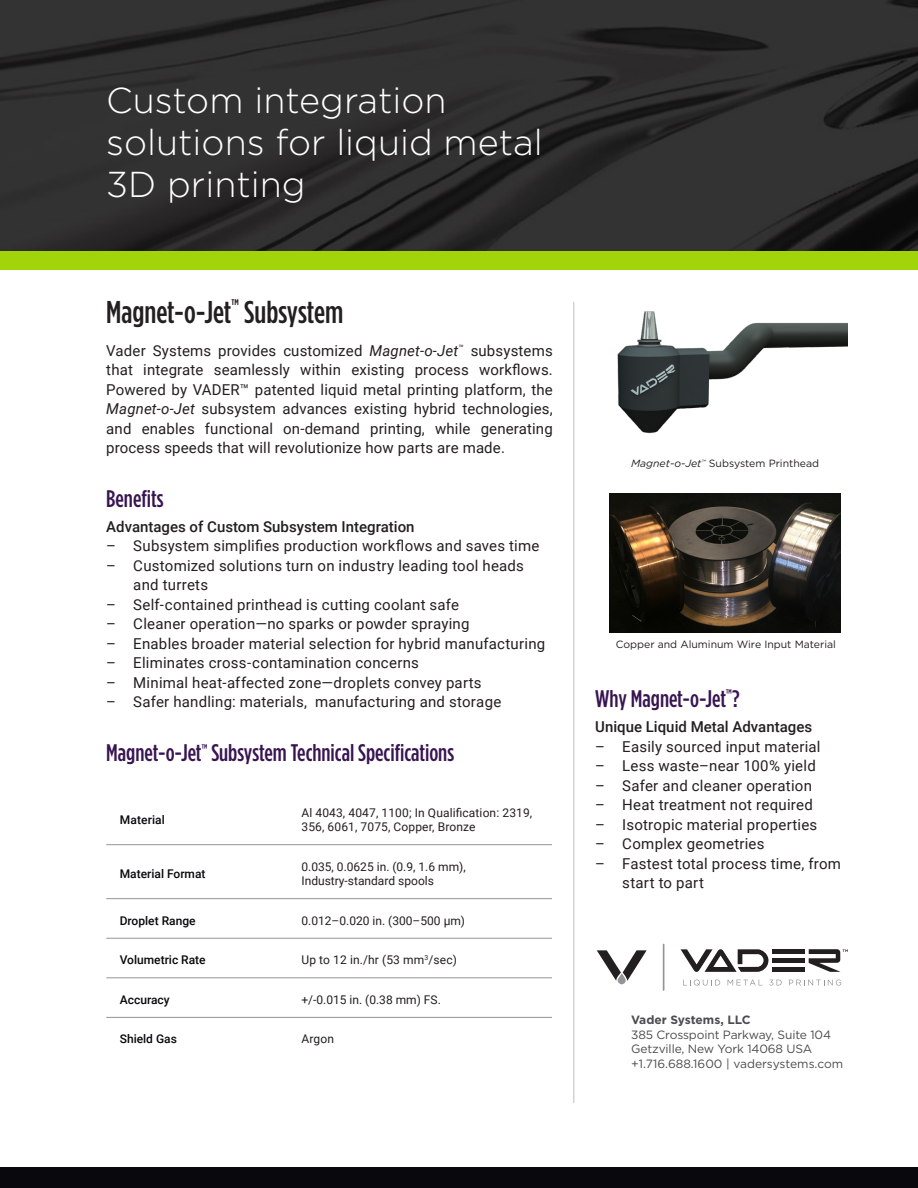
<style>
.page{position:relative;width:918px;height:1188px;background:#fff}
.page>*{position:absolute;margin:0;border:0;box-sizing:border-box;transform-origin:0 0}
.Page_Title{font:300 36px/42px "Gotham";color:#fff}
.Heading1{font:500 31.5px "Gotham Condensed";color:#231f20}
.Heading2{font:500 24px "Gotham Condensed";color:#381451}
.t1{font:15px/19.5px "Roboto";letter-spacing:.015em;color:#231f20}
.Heading3{font:500 15px "Roboto";color:#231f20}
.Table_Text_-__Body{font:12px/14.4px "Roboto";letter-spacing:.01em;color:#231f20}
.t2{font:12px/14.4px "Gotham";letter-spacing:-.01em;color:#4b4c4d}
.t3{font:500 12px "Roboto";color:#08080d}
.t4{font:700 12px "Gotham";letter-spacing:-.005em;color:#4b4c4d}
.Figure_Caption{font:10.5px "Gotham";color:#231f20}
.s1{font-style:italic}
</style>
<div class="page">
<div style="left:0;top:1167px;width:918px;height:21px;background:#08080d"></div>
<hr style="left:574px;top:302px;width:1px;height:801px;background:#bcbdc0">
<div style="left:0;top:251px;width:918px;height:19px;background:#a2d40a"></div>
<img style="left:0;top:0;width:918px;height:251px">
<img style="left:617px;top:311px;width:231px;height:123px">
<svg style="left:681px;top:949px;width:87px;height:23px"></svg>
<div style="left:772px;top:949px;width:32px;height:5px;background:#231f20"></div>
<div style="left:772px;top:958px;width:32px;height:5px;background:#231f20"></div>
<div style="left:772px;top:967px;width:32px;height:5px;background:#231f20"></div>
<svg style="left:597px;top:950px;width:50px;height:34px"></svg>
<hr style="left:663px;top:945px;width:1px;height:45px;background:#939598">
<svg style="left:683px;top:980px;width:37px;height:6px"></svg>
<svg style="left:728px;top:980px;width:34px;height:5px"></svg>
<svg style="left:769px;top:980px;width:13px;height:6px"></svg>
<svg style="left:789px;top:980px;width:52px;height:6px"></svg>
<svg style="left:809px;top:949px;width:39px;height:23px"></svg>
<hr style="left:106px;top:844px;width:182px;height:1px;background:#939598">
<hr style="left:288px;top:844px;width:264px;height:1px;background:#939598">
<hr style="left:106px;top:898px;width:182px;height:1px;background:#939598">
<hr style="left:288px;top:898px;width:264px;height:1px;background:#939598">
<hr style="left:106px;top:938px;width:182px;height:1px;background:#939598">
<hr style="left:288px;top:938px;width:264px;height:1px;background:#939598">
<hr style="left:106px;top:977px;width:182px;height:1px;background:#939598">
<hr style="left:288px;top:977px;width:264px;height:1px;background:#939598">
<hr style="left:288px;top:1017px;width:264px;height:1px;background:#939598">
<hr style="left:106px;top:1017px;width:182px;height:1px;background:#939598">
<img style="left:609px;top:494px;width:232px;height:139px">
<p class="Page_Title" style="left:106px;top:79px;width:438px">Custom integration solutions for liquid metal<br>3D printing</p>
<p class="Heading1" style="left:106px;top:294px;width:239px">Magnet-o-Jet<sup>™</sup> Subsystem</p>
<p class="t1" style="left:106px;top:340px;width:448px;text-align:justify">Vader Systems provides customized <span class="s1">Magnet-o-Jet</span><sup>™</sup> subsystems that integrate seamlessly within existing process workflows.<br>Powered by VADER™ patented liquid metal printing platform, the <span class="s1">Magnet-o-Jet</span> subsystem advances existing hybrid technologies, and enables functional on-demand printing, while generating process speeds that will revolutionize how parts are made.</p>
<p class="Heading2" style="left:106px;top:486px;width:59px">Benefits</p>
<p class="Heading3" style="left:106px;top:516px;width:310px">Advantages of Custom Subsystem Integration</p>
<p class="t1" style="left:106px;top:536px;width:435px">– Subsystem simplifies production workflows and saves time</p>
<p class="t1" style="left:133px;top:555px;width:392px;text-indent:-27px">– Customized solutions turn on industry leading tool heads and turrets</p>
<p class="t1" style="left:106px;top:594px;width:354px">– Self-contained printhead is cutting coolant safe</p>
<p class="t1" style="left:106px;top:614px;width:365px">– Cleaner operation—no sparks or powder spraying</p>
<p class="t1" style="left:106px;top:633px;width:441px">– Enables broader material selection for hybrid manufacturing</p>
<p class="t1" style="left:106px;top:653px;width:314px">– Eliminates cross-contamination concerns</p>
<p class="t1" style="left:106px;top:672px;width:377px">– Minimal heat-affected zone—droplets convey parts</p>
<p class="t1" style="left:106px;top:692px;width:397px">– Safer handling: materials, manufacturing and storage</p>
<p class="Heading2" style="left:106px;top:740px;width:349px">Magnet-o-Jet<sup>™</sup> Subsystem Technical Specifications</p>
<p class="t3" style="left:120px;top:811px;width:47px">Material</p>
<p class="Table_Text_-__Body" style="left:301px;top:805px;width:232px">Al 4043, 4047, 1100; In Qualification: 2319,<br>356, 6061, 7075, Copper, Bronze</p>
<p class="t3" style="left:120px;top:865px;width:87px">Material Format</p>
<p class="Table_Text_-__Body" style="left:301px;top:859px;width:166px">0.035, 0.0625 in. (0.9, 1.6 mm),<br>Industry-standard spools</p>
<p class="t3" style="left:120px;top:912px;width:77px">Droplet Range</p>
<p class="Table_Text_-__Body" style="left:301px;top:913px;width:165px">0.012–0.020 in. (300–500 µm)</p>
<p class="t3" style="left:120px;top:952px;width:87px">Volumetric Rate</p>
<p class="Table_Text_-__Body" style="left:301px;top:952px;width:157px">Up to 12 in./hr (53 mm<sup>3</sup>/sec)</p>
<p class="t3" style="left:120px;top:991px;width:51px">Accuracy</p>
<p class="Table_Text_-__Body" style="left:301px;top:992px;width:141px">+/-0.015 in. (0.38 mm) FS.</p>
<p class="t3" style="left:120px;top:1031px;width:59px">Shield Gas</p>
<p class="Table_Text_-__Body" style="left:301px;top:1032px;width:34px">Argon</p>
<p class="Figure_Caption" style="left:631px;top:458px;width:190px"><span class="s1">Magnet-o-Jet</span><sup>™</sup> Subsystem Printhead</p>
<p class="Figure_Caption" style="left:616px;top:638px;width:222px">Copper and Aluminum Wire Input Material</p>
<p class="Heading2" style="left:595px;top:686px;width:146px">Why Magnet-o-Jet<sup>™</sup>?</p>
<p class="Heading3" style="left:595px;top:716px;width:218px">Unique Liquid Metal Advantages</p>
<p class="t1" style="left:595px;top:736px;width:227px">– Easily sourced input material</p>
<p class="t1" style="left:595px;top:755px;width:222px">– Less waste–near 100% yield</p>
<p class="t1" style="left:595px;top:775px;width:218px">– Safer and cleaner operation</p>
<p class="t1" style="left:595px;top:794px;width:219px">– Heat treatment not required</p>
<p class="t1" style="left:595px;top:814px;width:224px">– Isotropic material properties</p>
<p class="t1" style="left:595px;top:833px;width:171px">– Complex geometries</p>
<p class="t1" style="left:622px;top:853px;width:220px;text-indent:-27px">– Fastest total process time, from start to part</p>
<p class="t4" style="left:631px;top:1013px;width:121px">Vader Systems, LLC</p>
<p class="t2" style="left:631px;top:1027px;width:202px">385 Crosspoint Parkway, Suite 104<br>Getzville, New York 14068 USA</p>
<p class="t2" style="left:631px;top:1056px;width:214px">+1.716.688.1600 | vadersystems.com</p>
</div>
